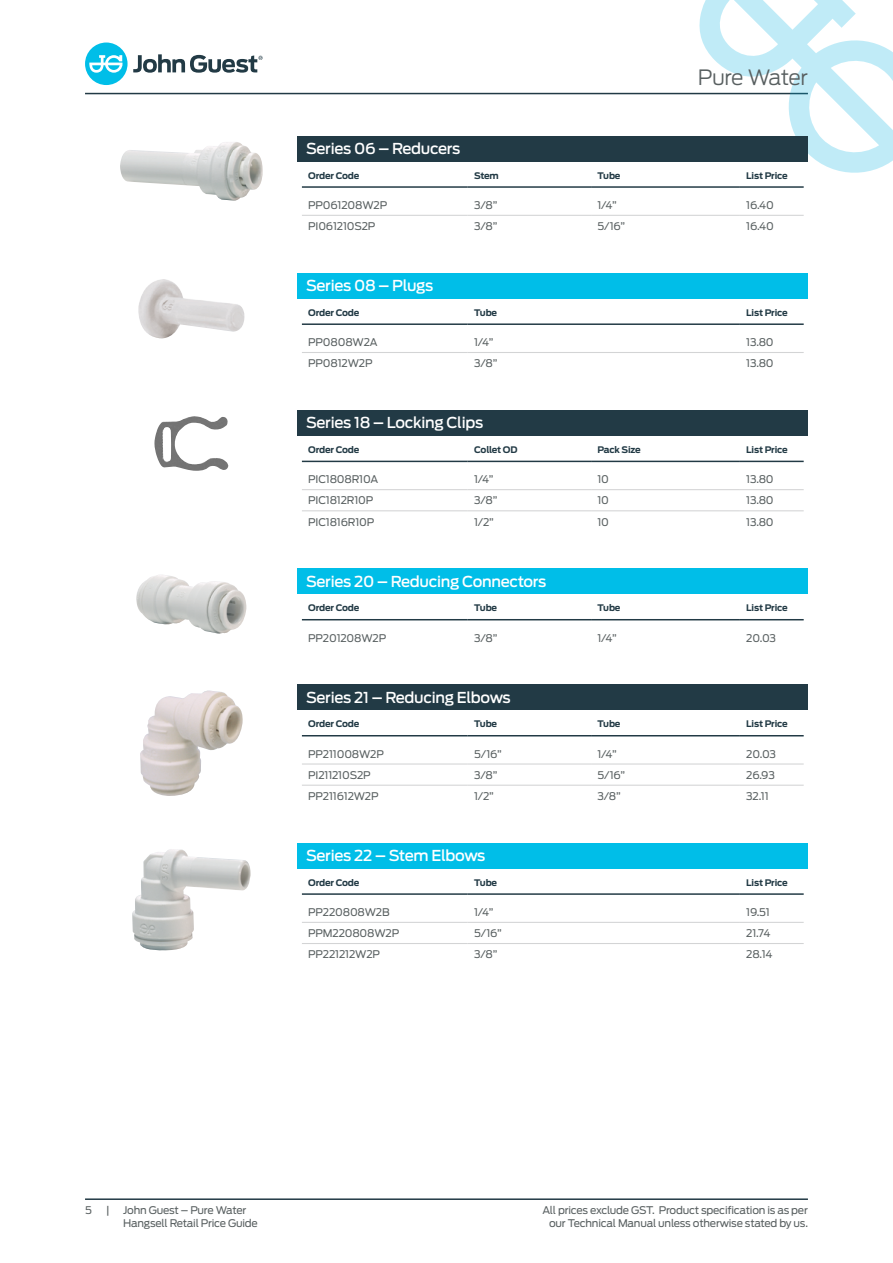
<style>
.page{position:relative;width:893px;height:1263px;background:#fff}
.page>*{position:absolute;margin:0;border:0;box-sizing:border-box;transform-origin:0 0}
.t1{font:300 21px "Antenna";letter-spacing:-.035em;color:#585f60}
.t2{font:500 15px "Antenna";letter-spacing:-.02em;color:#fff}
.t3{font:10.5px/12.6px "Antenna";letter-spacing:-.02em;color:#585f60}
.t4{font:700 9px "Antenna";letter-spacing:-.02em;color:#223a45}
</style>
<div class="page">
<hr style="left:85px;top:93px;width:723px;height:1px;background:#223a45">
<div style="left:85px;top:43px;width:43px;height:42px;background:#00bee8;border-radius:50%"></div>
<svg style="left:89px;top:55px;width:34px;height:18px"></svg>
<svg style="left:133px;top:54px;width:130px;height:19px"></svg>
<svg style="left:697px;top:0;width:196px;height:173px"></svg>
<hr style="left:85px;top:1198px;width:723px;height:2px;background:#223a45">
<hr style="left:302px;top:186px;width:166px;height:2px;background:#223a45">
<hr style="left:468px;top:186px;width:123px;height:2px;background:#223a45">
<hr style="left:591px;top:186px;width:149px;height:2px;background:#223a45">
<hr style="left:740px;top:186px;width:64px;height:2px;background:#223a45">
<hr style="left:302px;top:215px;width:166px;height:1px;background:#d3d4d5">
<hr style="left:468px;top:215px;width:123px;height:1px;background:#d3d4d5">
<hr style="left:591px;top:215px;width:149px;height:1px;background:#d3d4d5">
<hr style="left:740px;top:215px;width:64px;height:1px;background:#d3d4d5">
<div style="left:298px;top:136px;width:510px;height:25px;background:#223a45"></div>
<img style="left:120px;top:142px;width:143px;height:59px">
<hr style="left:302px;top:735px;width:166px;height:1px;background:#223a45">
<hr style="left:468px;top:735px;width:123px;height:1px;background:#223a45">
<hr style="left:591px;top:735px;width:149px;height:1px;background:#223a45">
<hr style="left:740px;top:735px;width:64px;height:1px;background:#223a45">
<hr style="left:302px;top:763px;width:166px;height:1px;background:#d3d4d5">
<hr style="left:468px;top:763px;width:123px;height:1px;background:#d3d4d5">
<hr style="left:591px;top:763px;width:149px;height:1px;background:#d3d4d5">
<hr style="left:740px;top:763px;width:64px;height:1px;background:#d3d4d5">
<hr style="left:302px;top:785px;width:166px;height:1px;background:#d3d4d5">
<hr style="left:468px;top:785px;width:123px;height:1px;background:#d3d4d5">
<hr style="left:591px;top:785px;width:149px;height:1px;background:#d3d4d5">
<hr style="left:740px;top:785px;width:64px;height:1px;background:#d3d4d5">
<div style="left:298px;top:685px;width:510px;height:25px;background:#223a45"></div>
<img style="left:140px;top:690px;width:103px;height:106px">
<hr style="left:302px;top:619px;width:166px;height:1px;background:#223a45">
<hr style="left:468px;top:619px;width:123px;height:1px;background:#223a45">
<hr style="left:591px;top:619px;width:149px;height:1px;background:#223a45">
<hr style="left:740px;top:619px;width:64px;height:1px;background:#223a45">
<div style="left:298px;top:569px;width:510px;height:25px;background:#00bee8"></div>
<img style="left:136px;top:575px;width:110px;height:59px">
<hr style="left:302px;top:323px;width:166px;height:2px;background:#223a45">
<hr style="left:468px;top:323px;width:272px;height:2px;background:#223a45">
<hr style="left:740px;top:323px;width:64px;height:2px;background:#223a45">
<hr style="left:302px;top:352px;width:166px;height:1px;background:#d3d4d5">
<hr style="left:468px;top:352px;width:272px;height:1px;background:#d3d4d5">
<hr style="left:740px;top:352px;width:64px;height:1px;background:#d3d4d5">
<div style="left:298px;top:273px;width:510px;height:25px;background:#00bee8"></div>
<img style="left:138px;top:279px;width:107px;height:59px">
<hr style="left:302px;top:461px;width:166px;height:1px;background:#223a45">
<hr style="left:468px;top:461px;width:123px;height:1px;background:#223a45">
<hr style="left:591px;top:461px;width:149px;height:1px;background:#223a45">
<hr style="left:740px;top:461px;width:64px;height:1px;background:#223a45">
<hr style="left:302px;top:489px;width:166px;height:1px;background:#d3d4d5">
<hr style="left:468px;top:489px;width:123px;height:1px;background:#d3d4d5">
<hr style="left:591px;top:489px;width:149px;height:1px;background:#d3d4d5">
<hr style="left:740px;top:489px;width:64px;height:1px;background:#d3d4d5">
<hr style="left:302px;top:510px;width:166px;height:1px;background:#d3d4d5">
<hr style="left:468px;top:510px;width:123px;height:1px;background:#d3d4d5">
<hr style="left:591px;top:510px;width:149px;height:1px;background:#d3d4d5">
<hr style="left:740px;top:510px;width:64px;height:1px;background:#d3d4d5">
<div style="left:298px;top:410px;width:510px;height:25px;background:#223a45"></div>
<img style="left:154px;top:416px;width:75px;height:55px">
<hr style="left:302px;top:893px;width:166px;height:2px;background:#223a45">
<hr style="left:468px;top:893px;width:272px;height:2px;background:#223a45">
<hr style="left:740px;top:893px;width:64px;height:2px;background:#223a45">
<hr style="left:302px;top:922px;width:166px;height:1px;background:#d3d4d5">
<hr style="left:468px;top:922px;width:272px;height:1px;background:#d3d4d5">
<hr style="left:740px;top:922px;width:64px;height:1px;background:#d3d4d5">
<hr style="left:302px;top:943px;width:166px;height:1px;background:#d3d4d5">
<hr style="left:468px;top:943px;width:272px;height:1px;background:#d3d4d5">
<hr style="left:740px;top:943px;width:64px;height:1px;background:#d3d4d5">
<div style="left:298px;top:843px;width:510px;height:25px;background:#00bee8"></div>
<img style="left:132px;top:849px;width:119px;height:101px">
<h2 class="t2" style="left:306px;top:139px;width:156px">Series 06 – Reducers</h2>
<h1 class="t1" style="left:698px;top:65px;width:111px">Pure Water</h1>
<p class="t4" style="left:308px;top:170px;width:53px">Order Code</p>
<p class="t4" style="left:474px;top:170px;width:26px">Stem</p>
<p class="t4" style="left:597px;top:170px;width:25px">Tube</p>
<p class="t4" style="left:746px;top:170px;width:43px">List Price</p>
<p class="t3" style="left:308px;top:199px;width:80px">PP061208W2P</p>
<p class="t3" style="left:474px;top:199px;width:25px">3/8”</p>
<p class="t3" style="left:597px;top:199px;width:21px">1/4”</p>
<p class="t3" style="left:746px;top:199px;width:29px">16.40</p>
<p class="t3" style="left:308px;top:220px;width:69px">PI061210S2P</p>
<p class="t3" style="left:474px;top:220px;width:25px">3/8”</p>
<p class="t3" style="left:597px;top:220px;width:29px">5/16”</p>
<p class="t3" style="left:746px;top:220px;width:29px">16.40</p>
<h2 class="t2" style="left:306px;top:277px;width:129px">Series 08 – Plugs</h2>
<p class="t4" style="left:308px;top:307px;width:53px">Order Code</p>
<p class="t4" style="left:474px;top:307px;width:25px">Tube</p>
<p class="t4" style="left:746px;top:307px;width:43px">List Price</p>
<p class="t3" style="left:308px;top:336px;width:71px">PP0808W2A</p>
<p class="t3" style="left:474px;top:336px;width:21px">1/4”</p>
<p class="t3" style="left:746px;top:336px;width:29px">13.80</p>
<p class="t3" style="left:308px;top:357px;width:66px">PP0812W2P</p>
<p class="t3" style="left:474px;top:357px;width:25px">3/8”</p>
<p class="t3" style="left:746px;top:357px;width:29px">13.80</p>
<h2 class="t2" style="left:306px;top:414px;width:179px">Series 18 – Locking Clips</h2>
<p class="t4" style="left:308px;top:444px;width:53px">Order Code</p>
<p class="t4" style="left:474px;top:444px;width:45px">Collet OD</p>
<p class="t4" style="left:597px;top:444px;width:45px">Pack Size</p>
<p class="t4" style="left:746px;top:444px;width:43px">List Price</p>
<p class="t3" style="left:308px;top:473px;width:72px">PIC1808R10A</p>
<p class="t3" style="left:474px;top:473px;width:21px">1/4”</p>
<p class="t3" style="left:597px;top:473px;width:13px">10</p>
<p class="t3" style="left:746px;top:473px;width:29px">13.80</p>
<p class="t3" style="left:308px;top:494px;width:67px">PIC1812R10P</p>
<p class="t3" style="left:474px;top:494px;width:25px">3/8”</p>
<p class="t3" style="left:597px;top:494px;width:13px">10</p>
<p class="t3" style="left:746px;top:494px;width:29px">13.80</p>
<p class="t3" style="left:308px;top:515px;width:68px">PIC1816R10P</p>
<p class="t3" style="left:474px;top:515px;width:21px">1/2”</p>
<p class="t3" style="left:597px;top:515px;width:13px">10</p>
<p class="t3" style="left:746px;top:515px;width:29px">13.80</p>
<h2 class="t2" style="left:306px;top:572px;width:242px">Series 20 – Reducing Connectors</h2>
<p class="t4" style="left:308px;top:603px;width:53px">Order Code</p>
<p class="t4" style="left:474px;top:603px;width:25px">Tube</p>
<p class="t4" style="left:597px;top:603px;width:25px">Tube</p>
<p class="t4" style="left:746px;top:603px;width:43px">List Price</p>
<p class="t3" style="left:308px;top:631px;width:79px">PP201208W2P</p>
<p class="t3" style="left:474px;top:631px;width:25px">3/8”</p>
<p class="t3" style="left:597px;top:631px;width:21px">1/4”</p>
<p class="t3" style="left:746px;top:631px;width:31px">20.03</p>
<h2 class="t2" style="left:306px;top:688px;width:206px">Series 21 – Reducing Elbows</h2>
<p class="t4" style="left:308px;top:719px;width:53px">Order Code</p>
<p class="t4" style="left:474px;top:719px;width:25px">Tube</p>
<p class="t4" style="left:597px;top:719px;width:25px">Tube</p>
<p class="t4" style="left:746px;top:719px;width:43px">List Price</p>
<p class="t3" style="left:308px;top:747px;width:77px">PP211008W2P</p>
<p class="t3" style="left:474px;top:747px;width:29px">5/16”</p>
<p class="t3" style="left:597px;top:747px;width:21px">1/4”</p>
<p class="t3" style="left:746px;top:747px;width:31px">20.03</p>
<p class="t3" style="left:308px;top:769px;width:64px">PI211210S2P</p>
<p class="t3" style="left:474px;top:769px;width:25px">3/8”</p>
<p class="t3" style="left:597px;top:769px;width:29px">5/16”</p>
<p class="t3" style="left:746px;top:769px;width:30px">26.93</p>
<p class="t3" style="left:308px;top:790px;width:72px">PP211612W2P</p>
<p class="t3" style="left:474px;top:790px;width:21px">1/2”</p>
<p class="t3" style="left:597px;top:790px;width:25px">3/8”</p>
<p class="t3" style="left:746px;top:790px;width:24px">32.11</p>
<h2 class="t2" style="left:306px;top:846px;width:181px">Series 22 – Stem Elbows</h2>
<p class="t4" style="left:308px;top:877px;width:53px">Order Code</p>
<p class="t4" style="left:474px;top:877px;width:25px">Tube</p>
<p class="t4" style="left:746px;top:877px;width:43px">List Price</p>
<p class="t3" style="left:308px;top:906px;width:83px">PP220808W2B</p>
<p class="t3" style="left:474px;top:906px;width:21px">1/4”</p>
<p class="t3" style="left:746px;top:906px;width:25px">19.51</p>
<p class="t3" style="left:308px;top:927px;width:92px">PPM220808W2P</p>
<p class="t3" style="left:474px;top:927px;width:29px">5/16”</p>
<p class="t3" style="left:746px;top:927px;width:26px">21.74</p>
<p class="t3" style="left:308px;top:948px;width:73px">PP221212W2P</p>
<p class="t3" style="left:474px;top:948px;width:25px">3/8”</p>
<p class="t3" style="left:746px;top:948px;width:28px">28.14</p>
<p class="t3" style="left:85px;top:1204px;width:8px">5</p>
<p class="t3" style="left:106px;top:1204px;width:5px">|</p>
<p class="t3" style="left:123px;top:1204px;width:136px">John Guest – Pure Water<br>Hangsell Retail Price Guide</p>
<p class="t3" style="left:542px;top:1204px;width:267px;text-align:right">All prices exclude GST. Product specification is as per our Technical Manual unless otherwise stated by us.</p>
</div>
